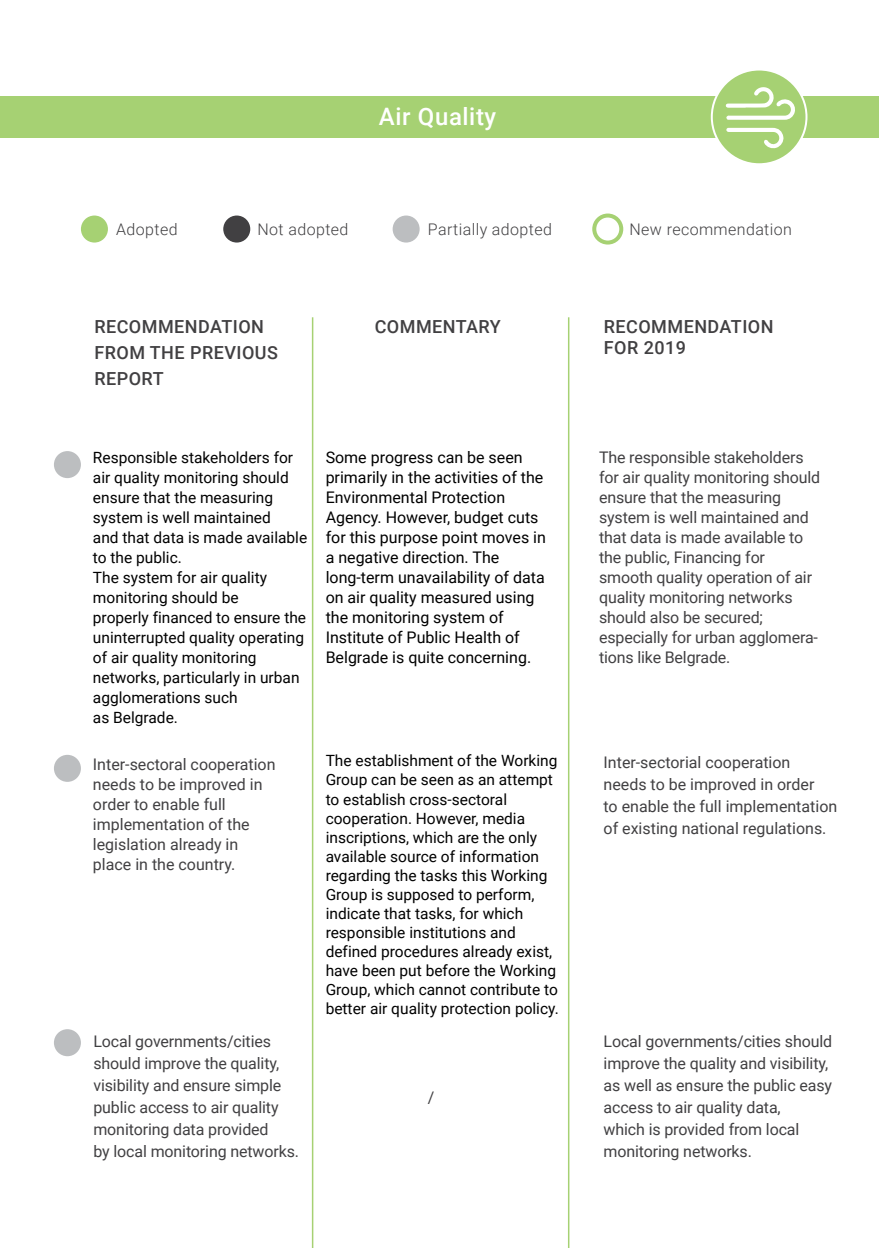
<style>
.page{position:relative;width:879px;height:1248px;background:#fff}
.page>*{position:absolute;margin:0;border:0;box-sizing:border-box;transform-origin:0 0}
.t1{font:500 24px "Roboto";letter-spacing:.025em;color:#fff}
.t2{font:500 18px/26px "Roboto";letter-spacing:.025em;color:#414042}
.t3{font:16px/20px "Roboto";letter-spacing:-.01em;color:#414042}
.t4{font:16px/20px "Roboto";color:#000}
.t5{font:300 16px "Roboto";letter-spacing:.025em;color:#414042}
.t6{font:15.6px/20px "Roboto";color:#000}
</style>
<div class="page">
<div style="left:0;top:96px;width:879px;height:41px;background:#a6d173"></div>
<hr style="left:312px;top:317px;width:1px;height:930px;background:#a6d173">
<hr style="left:568px;top:317px;width:1px;height:930px;background:#a6d173">
<div style="left:54px;top:451px;width:27px;height:27px;background:#bcbec0;border-radius:50%"></div>
<div style="left:54px;top:754px;width:27px;height:27px;background:#bcbec0;border-radius:50%"></div>
<div style="left:54px;top:1029px;width:27px;height:27px;background:#bcbec0;border-radius:50%"></div>
<div style="left:712px;top:69px;width:94px;height:95px;background:#a6d173;border-radius:50%"></div>
<div style="left:711px;top:68px;width:96px;height:97px;border:2px solid #fff;border-radius:50%"></div>
<svg style="left:726px;top:128px;width:58px;height:21px"></svg>
<svg style="left:726px;top:86px;width:70px;height:34px"></svg>
<div style="left:81px;top:215px;width:27px;height:27px;background:#a6d173;border-radius:50%"></div>
<div style="left:223px;top:215px;width:27px;height:27px;background:#414042;border-radius:50%"></div>
<div style="left:393px;top:215px;width:27px;height:27px;background:#bcbec0;border-radius:50%"></div>
<div style="left:592px;top:213px;width:31px;height:31px;border:4px solid #a6d173;border-radius:50%"></div>
<h1 class="t1" style="left:379px;top:99px;width:119px">Air Quality</h1>
<p class="t5" style="left:116px;top:218px;width:63px">Adopted</p>
<p class="t5" style="left:257px;top:218px;width:92px">Not adopted</p>
<p class="t5" style="left:428px;top:218px;width:126px">Partially adopted</p>
<p class="t5" style="left:629px;top:218px;width:164px">New recommendation</p>
<p class="t2" style="left:94px;top:312px;width:185px">RECOMMENDATION<br>FROM THE PREVIOUS<br>REPORT</p>
<p class="t2" style="left:375px;top:312px;width:128px">COMMENTARY</p>
<p class="t2" style="left:604px;top:315px;width:171px;line-height:21.6px">RECOMMENDATION<br>FOR 2019</p>
<p class="t6" style="left:93px;top:446px;width:216px">Responsible stakeholders for air quality monitoring should ensure that the measuring system is well maintained<br>and that data is made available to the public.<br>The system for air quality monitoring should be<br>properly financed to ensure the uninterrupted quality operating of air quality monitoring networks, particularly in urban agglomerations such<br>as Belgrade.</p>
<p class="t4" style="left:326px;top:447px;width:222px">Some progress can be seen primarily in the activities of the<br>Environmental Protection<br>Agency. However, budget cuts for this purpose point moves in a negative direction. The long-term unavailability of data on air quality measured using the monitoring system of<br>Institute of Public Health of<br>Belgrade is quite concerning.</p>
<p class="t6" style="left:326px;top:750px;width:235px;line-height:19px">The establishment of the Working<br>Group can be seen as an attempt to establish cross-sectoral cooperation. However, media inscriptions, which are the only available source of information regarding the tasks this Working<br>Group is supposed to perform, indicate that tasks, for which responsible institutions and defined procedures already exist, have been put before the Working<br>Group, which cannot contribute to better air quality protection policy.</p>
<p class="t3" style="left:599px;top:447px;width:223px">The responsible stakeholders for air quality monitoring should ensure that the measuring system is well maintained and that data is made available to the public, Financing for smooth quality operation of air quality monitoring networks should also be secured; especially for urban agglomera&shy;tions like Belgrade.</p>
<p class="t3" style="left:93px;top:754px;width:184px">Inter-sectoral cooperation needs to be improved in order to enable full implementation of the legislation already in place in the country.</p>
<p class="t3" style="left:603px;top:751px;width:235px;line-height:22px">Inter-sectorial cooperation needs to be improved in order<br>to enable the full implementation of existing national regulations.</p>
<p class="t3" style="left:93px;top:1029px;width:207px;line-height:22px">Local governments/cities should improve the quality, visibility and ensure simple public access to air quality monitoring data provided<br>by local monitoring networks.</p>
<p class="t3" style="left:603px;top:1029px;width:230px;line-height:22px">Local governments/cities should improve the quality and visibility, as well as ensure the public easy access to air quality data,<br>which is provided from local monitoring networks.</p>
<p class="t3" style="left:428px;top:1086px;width:8px">/</p>
</div>
